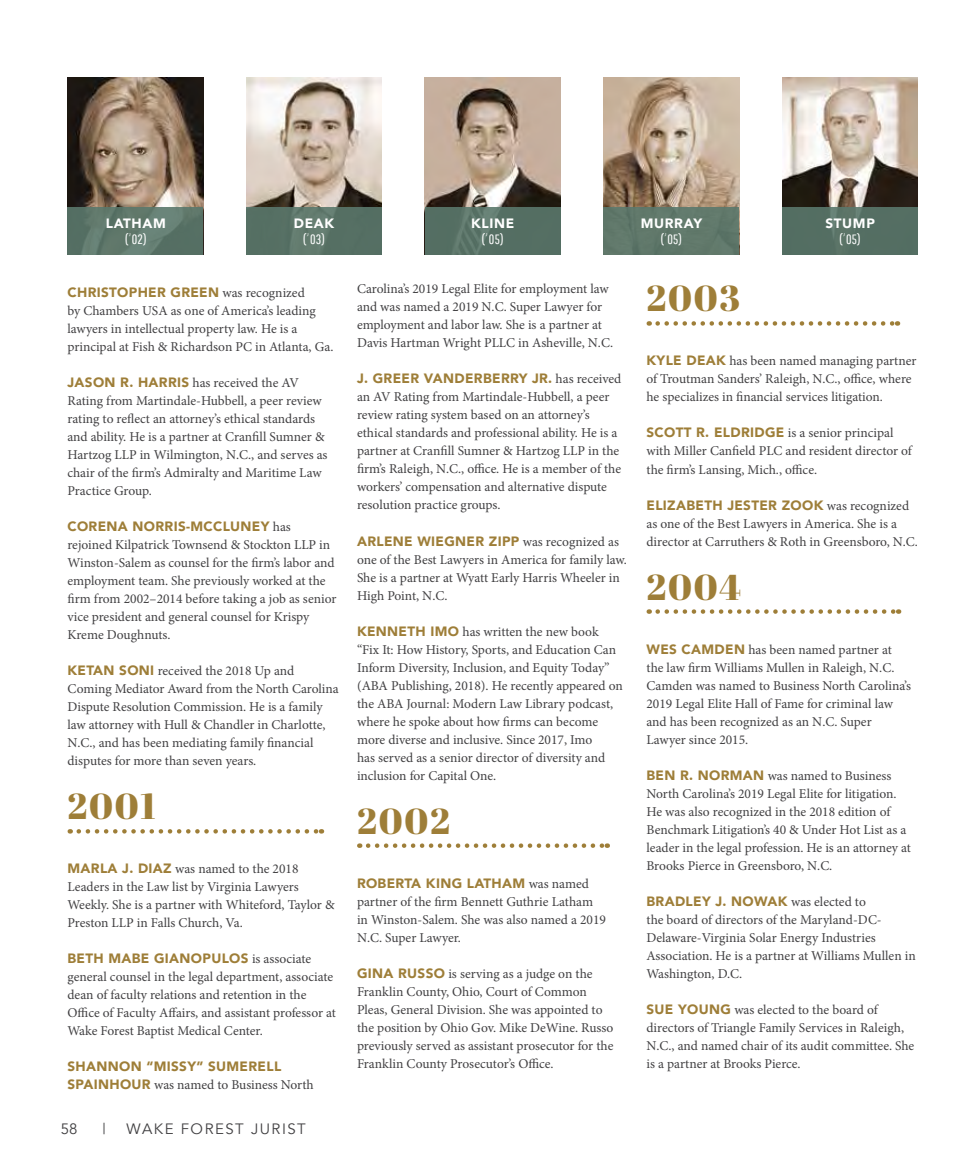
<style>
.page{position:relative;width:972px;height:1175px;background:#fff}
.page>*{position:absolute;margin:0;border:0;box-sizing:border-box;transform-origin:0 0}
.t1{font:36px "Abril Fatface";letter-spacing:.05em;color:#9e7e38}
.t2{font:15px "Avenir";letter-spacing:.1em;color:#414042}
.t3{font:13.5px/18px "Minion Pro";color:#414042}
.t4{font:900 13.5px "Avenir";letter-spacing:.025em;color:#9e7e38}
.t5{font:900 13.5px "Avenir";letter-spacing:.05em;color:#fff}
.t6{font:13.5px "Pathway Gothic One";letter-spacing:.01em;color:#fff}
.s1{font-family:"Poiret One"}
.s2{font-family:"Minion Pro";font-weight:400;color:#414042}
.s3{font-family:"Avenir";font-weight:900;color:#9e7e38}
</style>
<div class="page">
<svg style="left:79px;top:829px;width:243px;height:4px"></svg>
<svg style="left:368px;top:843px;width:240px;height:5px"></svg>
<svg style="left:658px;top:321px;width:240px;height:5px"></svg>
<svg style="left:658px;top:609px;width:241px;height:5px"></svg>
<img style="left:68px;top:78px;width:135px;height:129px">
<svg style="left:68px;top:207px;width:135px;height:48px;background:#5e776b"></svg>
<img style="left:246px;top:78px;width:136px;height:129px">
<div style="left:246px;top:207px;width:136px;height:48px;background:linear-gradient(to right,#5a7467,#587266)"></div>
<img style="left:782px;top:78px;width:136px;height:129px">
<div style="left:782px;top:207px;width:136px;height:48px;background:#546e63"></div>
<img style="left:604px;top:78px;width:135px;height:129px">
<div style="left:604px;top:207px;width:135px;height:48px;background:#61796b"></div>
<img style="left:425px;top:78px;width:136px;height:129px">
<svg style="left:425px;top:207px;width:136px;height:48px;background:#567065"></svg>
<p class="t5" style="left:106px;top:212px;width:62px">LATHAM</p>
<p class="t6" style="left:125px;top:231px;width:23px">(<span class="s1">’</span>02)</p>
<p class="t5" style="left:294px;top:212px;width:42px">DEAK</p>
<p class="t6" style="left:303px;top:231px;width:23px">(<span class="s1">’</span>03)</p>
<p class="t4" style="left:68px;top:281px;width:239px">CHRISTOPHER GREEN <span class="s2">was recognized</span></p>
<p class="t3" style="left:68px;top:302px;width:267px">by Chambers USA as one of America’s leading lawyers in intellectual property law. He is a principal at Fish &amp; Richardson PC in Atlanta, Ga.</p>
<p class="t3" style="left:68px;top:374px;width:262px"><span class="s3">JASON R. HARRIS</span> has received the AV Rating from Martindale-Hubbell, a peer review rating to reflect an attorney’s ethical standards and ability. He is a partner at Cranfill Sumner &amp; Hartzog LLP in Wilmington, N.C., and serves as chair of the firm’s Admiralty and Maritime Law Practice Group.</p>
<p class="t4" style="left:68px;top:515px;width:225px">CORENA NORRIS-MCCLUNEY <span class="s2">has</span></p>
<p class="t3" style="left:68px;top:536px;width:271px">rejoined Kilpatrick Townsend &amp; Stockton LLP in Winston-Salem as counsel for the firm’s labor and employment team. She previously worked at the firm from 2002–2014 before taking a job as senior vice president and general counsel for Krispy Kreme Doughnuts.</p>
<p class="t3" style="left:68px;top:662px;width:273px"><span class="s3">KETAN SONI</span> received the 2018 Up and Coming Mediator Award from the North Carolina Dispute Resolution Commission. He is a family law attorney with Hull &amp; Chandler in Charlotte, N.C., and has been mediating family financial disputes for more than seven years.</p>
<h1 class="t1" style="left:68px;top:781px;width:90px">2001</h1>
<p class="t3" style="left:68px;top:860px;width:269px"><span class="s3">MARLA J. DIAZ</span> was named to the 2018<br>Leaders in the Law list by Virginia Lawyers Weekly. She is a partner with Whiteford, Taylor &amp; Preston LLP in Falls Church, Va.</p>
<p class="t4" style="left:68px;top:947px;width:245px">BETH MABE GIANOPULOS <span class="s2">is associate</span></p>
<p class="t3" style="left:68px;top:968px;width:270px">general counsel in the legal department, associate dean of faculty relations and retention in the Office of Faculty Affairs, and assistant professor at Wake Forest Baptist Medical Center.</p>
<p class="t4" style="left:68px;top:1055px;width:215px">SHANNON “MISSY” SUMERELL</p>
<p class="t3" style="left:68px;top:1076px;width:248px"><span class="s3">SPAINHOUR</span> was named to Business North</p>
<p class="t2" style="left:61px;top:1120px;width:18px">58</p>
<p class="t2" style="left:102px;top:1120px;width:5px">|</p>
<p class="t2" style="left:127px;top:1120px;width:181px">WAKE FOREST JURIST</p>
<p class="t5" style="left:471px;top:212px;width:45px">KLINE</p>
<p class="t6" style="left:482px;top:231px;width:23px">(<span class="s1">’</span>05)</p>
<p class="t3" style="left:357px;top:280px;width:258px">Carolina’s 2019 Legal Elite for employment law and was named a 2019 N.C. Super Lawyer for employment and labor law. She is a partner at Davis Hartman Wright PLLC in Asheville, N.C.</p>
<p class="t4" style="left:357px;top:367px;width:266px">J. GREER VANDERBERRY JR. <span class="s2">has received</span></p>
<p class="t3" style="left:357px;top:388px;width:266px">an AV Rating from Martindale-Hubbell, a peer review rating system based on an attorney’s ethical standards and professional ability. He is a partner at Cranfill Sumner &amp; Hartzog LLP in the firm’s Raleigh, N.C., office. He is a member of the workers’ compensation and alternative dispute resolution practice groups.</p>
<p class="t4" style="left:357px;top:529px;width:264px">ARLENE WIEGNER ZIPP <span class="s2">was recognized as</span></p>
<p class="t3" style="left:357px;top:550px;width:271px">one of the Best Lawyers in America for family law.<br>She is a partner at Wyatt Early Harris Wheeler in<br>High Point, N.C.</p>
<p class="t3" style="left:357px;top:622px;width:267px"><span class="s3">KENNETH IMO</span> has written the new book “Fix It: How History, Sports, and Education Can Inform Diversity, Inclusion, and Equity Today” (ABA Publishing, 2018). He recently appeared on the ABA Journal: Modern Law Library podcast, where he spoke about how firms can become more diverse and inclusive. Since 2017, Imo<br>has served as a senior director of diversity and inclusion for Capital One.</p>
<h1 class="t1" style="left:357px;top:795px;width:94px">2002</h1>
<p class="t4" style="left:357px;top:871px;width:233px">ROBERTA KING LATHAM <span class="s2">was named</span></p>
<p class="t3" style="left:357px;top:892px;width:251px">partner of the firm Bennett Guthrie Latham in Winston-Salem. She was also named a 2019<br>N.C. Super Lawyer.</p>
<p class="t3" style="left:357px;top:964px;width:258px"><span class="s3">GINA RUSSO</span> is serving as a judge on the Franklin County, Ohio, Court of Common Pleas, General Division. She was appointed to the position by Ohio Gov. Mike DeWine. Russo previously served as assistant prosecutor for the Franklin County Prosecutor’s Office.</p>
<p class="t5" style="left:641px;top:212px;width:63px">MURRAY</p>
<p class="t6" style="left:661px;top:231px;width:23px">(<span class="s1">’</span>05)</p>
<h1 class="t1" style="left:646px;top:273px;width:95px">2003</h1>
<p class="t5" style="left:825px;top:212px;width:51px">STUMP</p>
<p class="t6" style="left:840px;top:231px;width:23px">(<span class="s1">’</span>05)</p>
<p class="t3" style="left:646px;top:352px;width:272px"><span class="s3">KYLE DEAK</span> has been named managing partner of Troutman Sanders’ Raleigh, N.C., office, where he specializes in financial services litigation.</p>
<p class="t3" style="left:646px;top:424px;width:267px"><span class="s3">SCOTT R. ELDRIDGE</span> is a senior principal with Miller Canfield PLC and resident director of the firm’s Lansing, Mich., office.</p>
<p class="t4" style="left:646px;top:493px;width:264px">ELIZABETH JESTER ZOOK <span class="s2">was recognized</span></p>
<p class="t3" style="left:646px;top:514px;width:273px">as one of the Best Lawyers in America. She is a director at Carruthers &amp; Roth in Greensboro, N.C.</p>
<h1 class="t1" style="left:646px;top:561px;width:96px">2004</h1>
<p class="t3" style="left:646px;top:640px;width:266px"><span class="s3">WES CAMDEN</span> has been named partner at the law firm Williams Mullen in Raleigh, N.C.<br>Camden was named to Business North Carolina’s 2019 Legal Elite Hall of Fame for criminal law and has been recognized as an N.C. Super Lawyer since 2015.</p>
<p class="t3" style="left:646px;top:766px;width:266px"><span class="s3">BEN R. NORMAN</span> was named to Business North Carolina’s 2019 Legal Elite for litigation.<br>He was also recognized in the 2018 edition of Benchmark Litigation’s 40 &amp; Under Hot List as a leader in the legal profession. He is an attorney at Brooks Pierce in Greensboro, N.C.</p>
<p class="t4" style="left:646px;top:889px;width:221px">BRADLEY J. NOWAK <span class="s2">was elected to</span></p>
<p class="t3" style="left:646px;top:910px;width:271px">the board of directors of the Maryland-DC-Delaware-Virginia Solar Energy Industries Association. He is a partner at Williams Mullen in Washington, D.C.</p>
<p class="t3" style="left:646px;top:1000px;width:269px"><span class="s3">SUE YOUNG</span> was elected to the board of directors of Triangle Family Services in Raleigh, N.C., and named chair of its audit committee. She is a partner at Brooks Pierce.</p>
</div>
